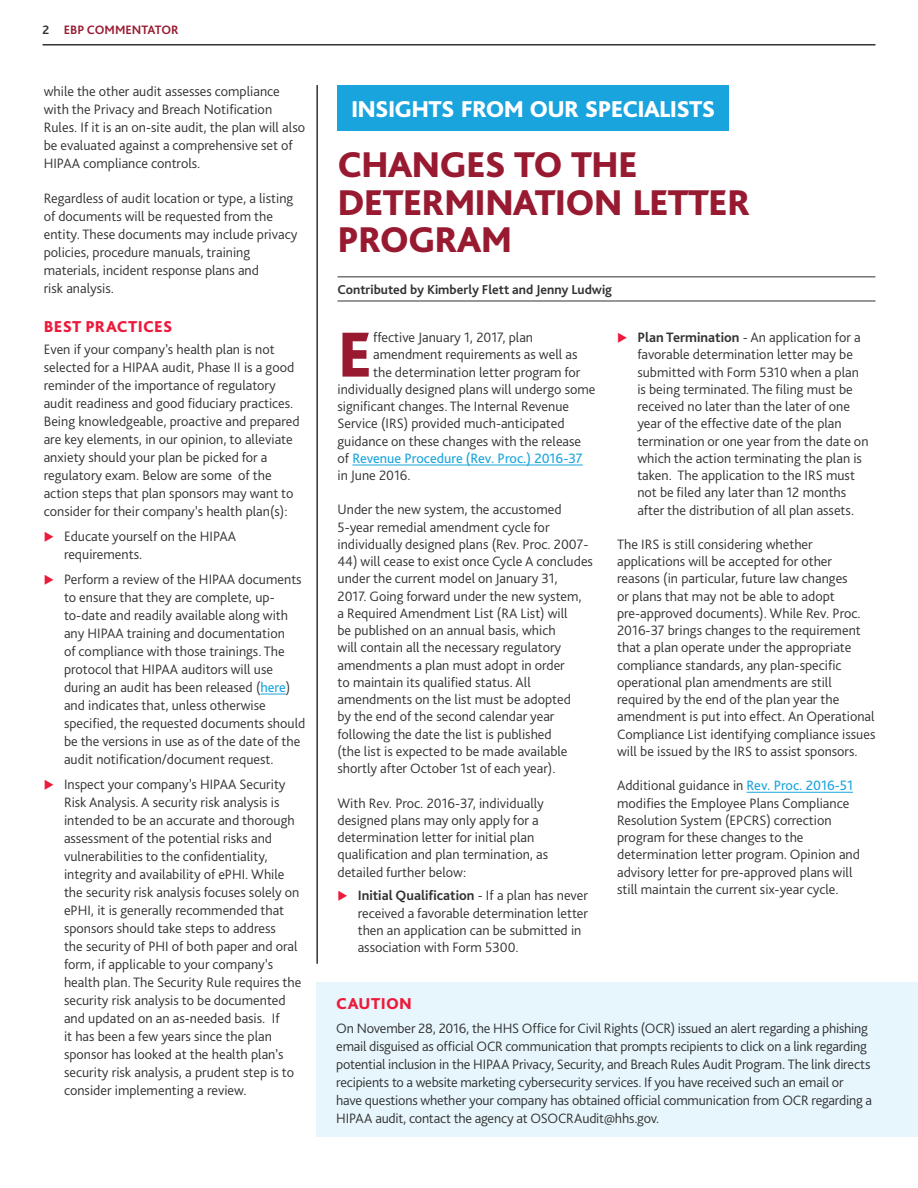
<style>
.page{position:relative;width:918px;height:1188px;background:#fff}
.page>*{position:absolute;margin:0;border:0;box-sizing:border-box;transform-origin:0 0}
.t1{font:800 66.6px "Bliss Pro";color:#981a31}
.t2{font:800 37.5px/37.5px "Bliss Pro";letter-spacing:-.025em;color:#981a31}
.t3{font:800 24px "Bliss Pro";letter-spacing:-.03em;color:#fff}
.t4{font:800 16.5px "Bliss Pro";letter-spacing:.02em;color:#ec1b3b}
.t5{font:300 14.25px/18px "Bliss Pro";color:#313232}
.t6{font:14.25px "Bliss Pro";color:#1aa4dd}
.t7{font:700 13.5px "Bliss Pro";color:#313232}
.t8{font:700 12.75px "Bliss Pro";color:#981a31}
.s1{color:#313232}
.s2{font-weight:400;color:#1aa4dd}
.s3{font-weight:300;color:#313232}
.s4{font-weight:700}
</style>
<div class="page">
<hr style="left:43px;top:44px;width:832px;height:2px;background:#313232">
<hr style="left:338px;top:276px;width:537px;height:1px;background:#313232">
<hr style="left:338px;top:301px;width:537px;height:1px;background:#313232">
<div style="left:338px;top:85px;width:391px;height:45px;background:#1aa4dd"></div>
<hr style="left:352px;top:465px;width:231px;height:1px;background:#1aa4dd">
<hr style="left:747px;top:792px;width:106px;height:1px;background:#1aa4dd">
<div style="left:316px;top:983px;width:602px;height:154px;background:#e7f6fc"></div>
<svg style="left:260px;top:694px;width:26px;height:1px"></svg>
<hr style="left:316px;top:85px;width:2px;height:879px;background:#313232">
<p class="t8" style="left:43px;top:22px;width:138px"><span class="s1">2</span> EBP COMMENTATOR</p>
<p class="t5" style="left:44px;top:82px;width:263px">while the other audit assesses compliance with the Privacy and Breach Notification Rules. If it is an on-site audit, the plan will also be evaluated against a comprehensive set of HIPAA compliance controls.</p>
<p class="t5" style="left:44px;top:189px;width:255px">Regardless of audit location or type, a listing of documents will be requested from the entity. These documents may include privacy policies, procedure manuals, training materials, incident response plans and<br>risk analysis.</p>
<p class="t4" style="left:44px;top:316px;width:130px">BEST PRACTICES</p>
<p class="t5" style="left:44px;top:340px;width:258px">Even if your company’s health plan is not selected for a HIPAA audit, Phase II is a good reminder of the importance of regulatory audit readiness and good fiduciary practices.<br>Being knowledgeable, proactive and prepared are key elements, in our opinion, to alleviate anxiety should your plan be picked for a regulatory exam. Below are some of the action steps that plan sponsors may want to consider for their company’s health plan(s):</p>
<p class="t5" style="left:64px;top:527px;width:174px">Educate yourself on the HIPAA requirements.</p>
<p class="t5" style="left:64px;top:570px;width:243px">Perform a review of the HIPAA documents to ensure that they are complete, up&shy;to-date and readily available along with any HIPAA training and documentation<br>of compliance with those trainings. The protocol that HIPAA auditors will use during an audit has been released (<span class="s2">here</span>) and indicates that, unless otherwise specified, the requested documents should be the versions in use as of the date of the audit notification/document request.</p>
<p class="t5" style="left:64px;top:775px;width:239px">Inspect your company’s HIPAA Security Risk Analysis. A security risk analysis is intended to be an accurate and thorough assessment of the potential risks and vulnerabilities to the confidentiality, integrity and availability of ePHI. While the security risk analysis focuses solely on ePHI, it is generally recommended that sponsors should take steps to address<br>the security of PHI of both paper and oral form, if applicable to your company’s health plan. The Security Rule requires the security risk analysis to be documented and updated on an as-needed basis. If<br>it has been a few years since the plan sponsor has looked at the health plan’s security risk analysis, a prudent step is to consider implementing a review.</p>
<h3 class="t3" style="left:351px;top:94px;width:366px">INSIGHTS FROM OUR SPECIALISTS</h3>
<h2 class="t2" style="left:338px;top:145px;width:414px">CHANGES TO THE<br>DETERMINATION LETTER<br>PROGRAM</h2>
<p class="t7" style="left:338px;top:281px;width:276px">Contributed by Kimberly Flett and Jenny Ludwig</p>
<h1 class="t1" style="left:338px;top:313px;width:37px">E</h1>
<p class="t5" style="left:373px;top:328px;width:161px">ffective January 1, 2017, plan</p>
<p class="t5" style="left:373px;top:345px;width:206px">amendment requirements as well as</p>
<p class="t5" style="left:373px;top:363px;width:209px">the determination letter program for</p>
<p class="t5" style="left:338px;top:380px;width:259px">individually designed plans will undergo some</p>
<p class="t5" style="left:338px;top:397px;width:233px">significant changes. The Internal Revenue</p>
<p class="t5" style="left:338px;top:414px;width:229px">Service (IRS) provided much-anticipated</p>
<p class="t5" style="left:338px;top:432px;width:245px">guidance on these changes with the release</p>
<p class="t6" style="left:338px;top:449px;width:247px"><span class="s3">of</span> Revenue Procedure (Rev. Proc.) 2016-37</p>
<p class="t5" style="left:338px;top:466px;width:75px">in June 2016.</p>
<p class="t5" style="left:338px;top:501px;width:253px;line-height:17.2px">Under the new system, the accustomed<br>5-year remedial amendment cycle for individually designed plans (Rev. Proc. 2007-</p>
<p class="t5" style="left:338px;top:552px;width:257px;line-height:17.2px">44) will cease to exist once Cycle A concludes under the current model on January 31,<br>2017. Going forward under the new system,<br>a Required Amendment List (RA List) will<br>be published on an annual basis, which<br>will contain all the necessary regulatory amendments a plan must adopt in order<br>to maintain its qualified status. All amendments on the list must be adopted<br>by the end of the second calendar year following the date the list is published<br>(the list is expected to be made available shortly after October 1st of each year).</p>
<p class="t5" style="left:338px;top:794px;width:212px;line-height:17.2px">With Rev. Proc. 2016-37, individually designed plans may only apply for a determination letter for initial plan qualification and plan termination, as detailed further below:</p>
<p class="t5" style="left:358px;top:887px;width:232px;line-height:17.2px"><span class="s4">Initial Qualification</span> - If a plan has never received a favorable determination letter then an application can be submitted in association with Form 5300.</p>
<p class="t5" style="left:637px;top:328px;width:233px;line-height:17.2px"><span class="s4">Plan Termination</span> - An application for a favorable determination letter may be submitted with Form 5310 when a plan is being terminated. The filing must be received no later than the later of one year of the effective date of the plan termination or one year from the date on which the action terminating the plan is taken. The application to the IRS must not be filed any later than 12 months after the distribution of all plan assets.</p>
<p class="t5" style="left:617px;top:535px;width:260px;line-height:17.2px">The IRS is still considering whether applications will be accepted for other reasons (in particular, future law changes<br>or plans that may not be able to adopt pre-approved documents). While Rev. Proc.<br>2016-37 brings changes to the requirement that a plan operate under the appropriate compliance standards, any plan-specific operational plan amendments are still required by the end of the plan year the amendment is put into effect. An Operational Compliance List identifying compliance issues will be issued by the IRS to assist sponsors.</p>
<p class="t5" style="left:617px;top:777px;width:244px;line-height:17.2px">Additional guidance in <span class="s2">Rev. Proc. 2016-51 </span>modifies the Employee Plans Compliance Resolution System (EPCRS) correction program for these changes to the determination letter program. Opinion and advisory letter for pre-approved plans will still maintain the current six-year cycle.</p>
<p class="t4" style="left:336px;top:993px;width:77px">CAUTION</p>
<p class="t5" style="left:336px;top:1019px;width:537px">On November 28, 2016, the HHS Office for Civil Rights (OCR) issued an alert regarding a phishing email disguised as official OCR communication that prompts recipients to click on a link regarding potential inclusion in the HIPAA Privacy, Security, and Breach Rules Audit Program. The link directs recipients to a website marketing cybersecurity services. If you have received such an email or have questions whether your company has obtained official communication from OCR regarding a HIPAA audit, contact the agency at OSOCRAudit@hhs.gov.</p>
</div>
